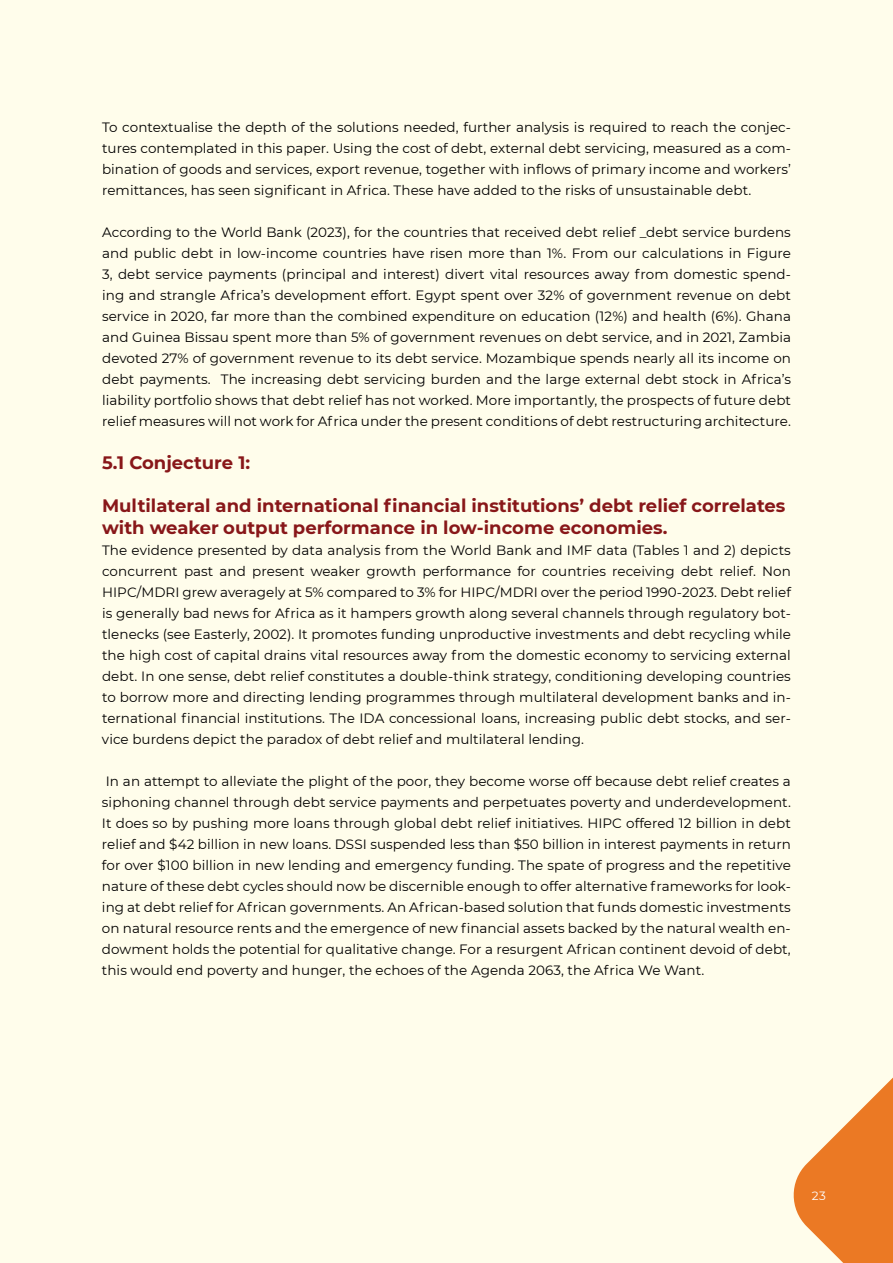
<style>
.page{position:relative;width:893px;height:1263px;background:#fffdeb}
.page>*{position:absolute;margin:0;border:0;box-sizing:border-box;transform-origin:0 0}
.t1{font:700 18px/21.6px "Montserrat";color:#881719}
.t2{font:13.5px/21px "Montserrat";letter-spacing:.005em;color:#000;text-align:justify}
.t3{font:12px "Montserrat";color:#fff}
</style>
<div class="page">
<svg style="left:793px;top:1077px;width:100px;height:186px"></svg>
<p class="t2" style="left:102px;top:116px;width:690px">To contextualise the depth of the solutions needed, further analysis is required to reach the conjec&shy;tures contemplated in this paper. Using the cost of debt, external debt servicing, measured as a com&shy;bination of goods and services, export revenue, together with inflows of primary income and workers’ remittances, has seen significant in Africa. These have added to the risks of unsustainable debt.</p>
<p class="t2" style="left:102px;top:221px;width:691px">According to the World Bank (2023), for the countries that received debt relief _debt service burdens and public debt in low-income countries have risen more than 1%. From our calculations in Figure 3, debt service payments (principal and interest) divert vital resources away from domestic spend&shy;ing and strangle Africa’s development effort. Egypt spent over 32% of government revenue on debt service in 2020, far more than the combined expenditure on education (12%) and health (6%). Ghana and Guinea Bissau spent more than 5% of government revenues on debt service, and in 2021, Zambia devoted 27% of government revenue to its debt service. Mozambique spends nearly all its income on debt payments. The increasing debt servicing burden and the large external debt stock in Africa’s liability portfolio shows that debt relief has not worked. More importantly, the prospects of future debt relief measures will not work for Africa under the present conditions of debt restructuring architecture.</p>
<h1 class="t1" style="left:102px;top:451px;width:150px">5.1 Conjecture 1:</h1>
<h1 class="t1" style="left:102px;top:494px;width:685px">Multilateral and international financial institutions’ debt relief correlates with weaker output performance in low-income economies.</h1>
<p class="t2" style="left:102px;top:539px;width:690px">The evidence presented by data analysis from the World Bank and IMF data (Tables 1 and 2) depicts concurrent past and present weaker growth performance for countries receiving debt relief. Non HIPC/MDRI grew averagely at 5% compared to 3% for HIPC/MDRI over the period 1990-2023. Debt relief is generally bad news for Africa as it hampers growth along several channels through regulatory bot&shy;tlenecks (see Easterly, 2002). It promotes funding unproductive investments and debt recycling while the high cost of capital drains vital resources away from the domestic economy to servicing external debt. In one sense, debt relief constitutes a double-think strategy, conditioning developing countries to borrow more and directing lending programmes through multilateral development banks and in&shy;ternational financial institutions. The IDA concessional loans, increasing public debt stocks, and ser&shy;vice burdens depict the paradox of debt relief and multilateral lending.</p>
<p class="t2" style="left:102px;top:770px;width:690px">In an attempt to alleviate the plight of the poor, they become worse off because debt relief creates a siphoning channel through debt service payments and perpetuates poverty and underdevelopment.<br>It does so by pushing more loans through global debt relief initiatives. HIPC offered 12 billion in debt relief and $42 billion in new loans. DSSI suspended less than $50 billion in interest payments in return for over $100 billion in new lending and emergency funding. The spate of progress and the repetitive nature of these debt cycles should now be discernible enough to offer alternative frameworks for look&shy;ing at debt relief for African governments. An African-based solution that funds domestic investments on natural resource rents and the emergence of new financial assets backed by the natural wealth en&shy;dowment holds the potential for qualitative change. For a resurgent African continent devoid of debt, this would end poverty and hunger, the echoes of the Agenda 2063, the Africa We Want.</p>
<p class="t3" style="left:812px;top:1187px;width:16px">23</p>
</div>
